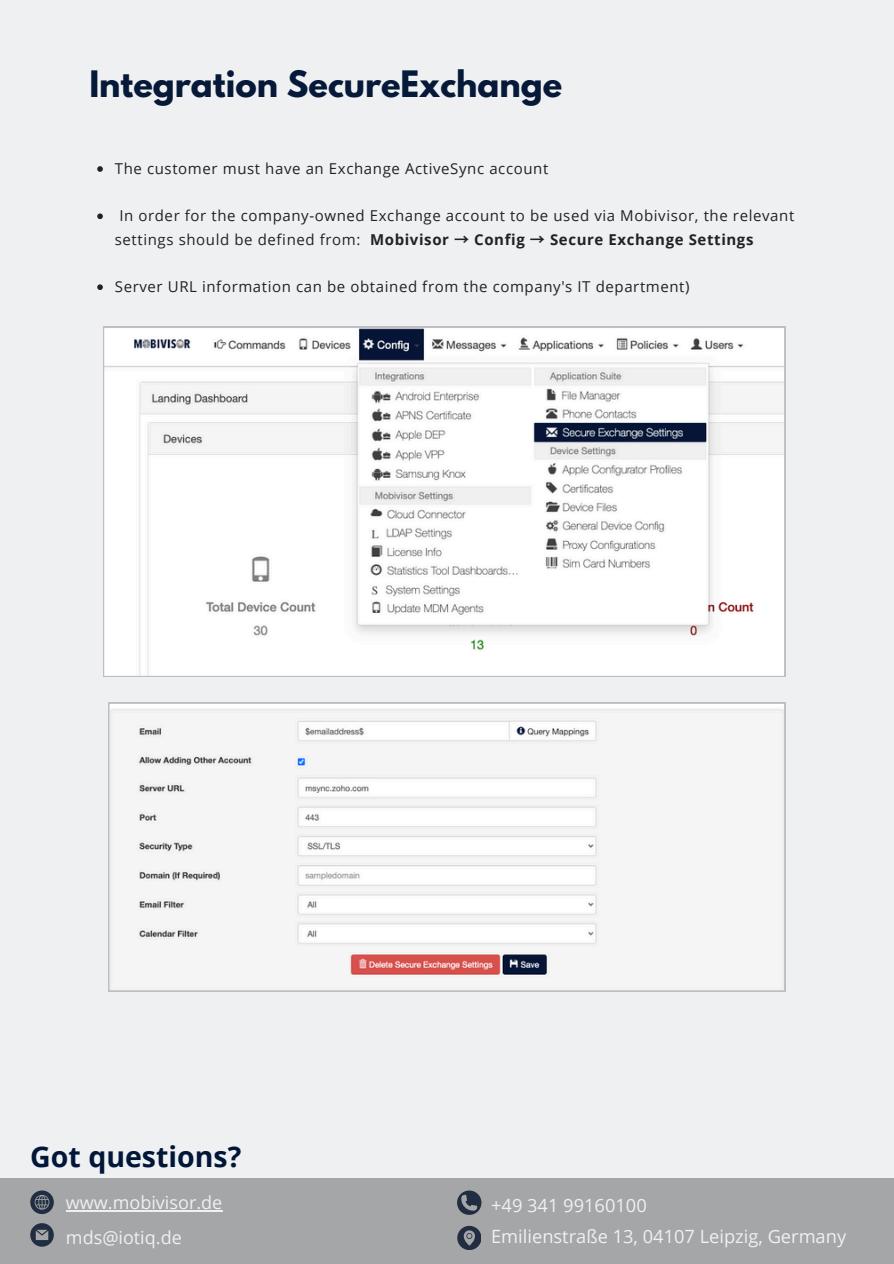
<style>
.page{position:relative;width:894px;height:1264px;background:#fff}
.page>*{position:absolute;margin:0;border:0;box-sizing:border-box;transform-origin:0 0}
.t1{font:700 32.25px "League Spartan";color:#061938}
.t2{font:700 28.5px "Open Sans";color:#011638}
.t3{font:18.3px "Open Sans";color:#eef0f2}
.t4{font:18px "Open Sans";color:#eef0f2}
.t5{font:15px/23.7px "Open Sans";letter-spacing:.04em;color:#222}
.s1{font-weight:700}
.s2{font-family:"Noto Sans CJ Ksc";font-weight:700}
</style>
<div class="page">
<div style="left:0;top:0;width:893px;height:1263px;background:#eef0f2"></div>
<div style="left:0;top:1177px;width:893px;height:86px;background:#a5a6a7"></div>
<svg style="left:30px;top:1190px;width:24px;height:23px"></svg>
<svg style="left:30px;top:1223px;width:24px;height:23px"></svg>
<svg style="left:457px;top:1225px;width:24px;height:24px"></svg>
<svg style="left:457px;top:1190px;width:24px;height:25px"></svg>
<hr style="left:66px;top:1210px;width:156px;height:1px;background:#eef0f2">
<svg style="left:103px;top:327px;width:682px;height:350px"></svg>
<svg style="left:108px;top:702px;width:676px;height:289px"></svg>
<svg style="left:97px;top:166px;width:6px;height:6px"></svg>
<svg style="left:97px;top:213px;width:6px;height:6px"></svg>
<svg style="left:97px;top:284px;width:6px;height:6px"></svg>
<p class="t1" style="left:89px;top:68px;width:474px">Integration SecureExchange</p>
<h3 class="t5" style="left:115px;top:156px;width:435px">The customer must have an Exchange ActiveSync account</h3>
<p class="t5" style="left:115px;top:204px;width:680px;text-indent:4px">In order for the company-owned Exchange account to be used via Mobivisor, the relevant settings should be defined from: <span class="s1">Mobivisor</span> <span class="s2">→</span> <span class="s1">Config</span> <span class="s2">→</span> <span class="s1">Secure Exchange Settings</span></p>
<h3 class="t5" style="left:115px;top:274px;width:576px">Server URL information can be obtained from the company's IT department)</h3>
<h1 class="t2" style="left:30px;top:1136px;width:212px">Got questions?</h1>
<p class="t4" style="left:66px;top:1189px;width:158px">www.mobivisor.de</p>
<p class="t4" style="left:66px;top:1224px;width:117px">mds@iotiq.de</p>
<p class="t3" style="left:491px;top:1192px;width:157px">+49 341 99160100</p>
<p class="t3" style="left:491px;top:1223px;width:356px">Emilienstraße 13, 04107 Leipzig, Germany</p>
</div>
